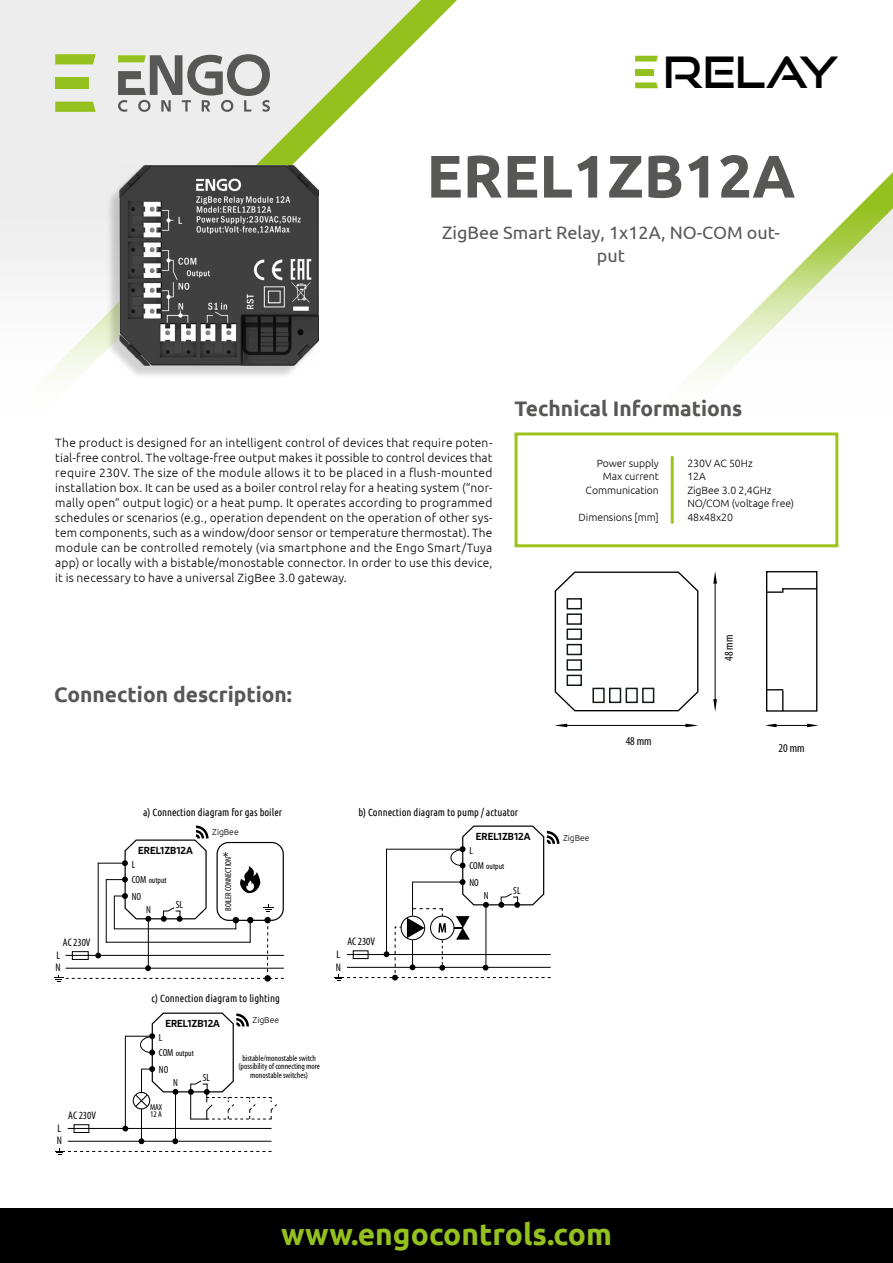
<style>
.page{position:relative;width:893px;height:1263px;background:#fff}
.page>*{position:absolute;margin:0;border:0;box-sizing:border-box;transform-origin:0 0}
.t1{font:700 60px "Ubuntu";color:#575756}
.t2{font:42.9px "Good Times Rg";color:#000}
.t3{font:700 30px "Ubuntu";color:#95c11f}
.t4{font:700 21px "Ubuntu";color:#575756}
.t5{font:18px/22.5px "Ubuntu";color:#575756;text-align:center}
.t6{font:300 12px/15px "Ubuntu";letter-spacing:.015em;color:#000;text-align:justify}
.t7{font:condensed 12px "Myriad Pro";color:#000}
.t8{font:condensed 11.1px "Myriad Pro";color:#000}
.t9{font:condensed 10.95px "Myriad Pro";color:#000}
.t10{font:300 10.5px/13.5px "Ubuntu";letter-spacing:-.005em;color:#000;text-align:right}
.t11{font:10.35px "Ubuntu Condensed";color:#000}
.t12{font:10.35px "Techna Sans";color:#000}
.t13{font:condensed 10.35px/16.5px "Myriad Pro";color:#000}
.t14{font:condensed 8.7px/8.7px "Myriad Pro";color:#000}
.t15{font:300 8.7px "Ubuntu";letter-spacing:-.005em;color:#000}
</style>
<div class="page">
<svg style="left:0;top:0;width:427px;height:208px;fill:#ededed"></svg>
<svg style="left:857px;top:183px;width:36px;height:25px"></svg>
<svg style="left:0;top:208px;width:893px;height:249px"></svg>
<div style="left:0;top:249px;width:893px;height:197px;background:#fff"></div>
<svg style="left:118px;top:54px;width:152px;height:58px;background:#b0b1ad"></svg>
<svg style="left:55px;top:54px;width:41px;height:10px"></svg>
<svg style="left:55px;top:102px;width:41px;height:10px"></svg>
<div style="left:55px;top:77px;width:34px;height:12px;background:#95c11f"></div>
<div style="left:514px;top:432px;width:324px;height:115px;border:3px solid #9cc41b"></div>
<hr style="left:671px;top:456px;width:3px;height:67px;background:#9cc41b">
<div style="left:0;top:1209px;width:893px;height:54px;background:#000"></div>
<hr style="left:715px;top:583px;width:1px;height:116px;background:#000">
<svg style="left:713px;top:699px;width:4px;height:13px"></svg>
<svg style="left:713px;top:571px;width:4px;height:13px"></svg>
<hr style="left:567px;top:725px;width:119px;height:1px;background:#000">
<svg style="left:554px;top:724px;width:13px;height:3px"></svg>
<svg style="left:685px;top:724px;width:13px;height:3px"></svg>
<hr style="left:768px;top:725px;width:40px;height:1px;background:#000">
<svg style="left:765px;top:724px;width:11px;height:3px"></svg>
<svg style="left:807px;top:724px;width:12px;height:3px"></svg>
<div style="left:106px;top:168px;width:212px;height:212px;background:#000;opacity:.18"></div>
<img style="left:119px;top:166px;width:200px;height:199px">
<svg style="left:554px;top:571px;width:145px;height:141px"></svg>
<div style="left:567px;top:598px;width:15px;height:11px;border:2px solid #0f1a12"></div>
<div style="left:567px;top:628px;width:15px;height:12px;border:2px solid #0f1a12"></div>
<div style="left:642px;top:688px;width:12px;height:15px;border:2px solid #0f1a12"></div>
<div style="left:567px;top:659px;width:15px;height:12px;border:2px solid #0f1a12"></div>
<div style="left:609px;top:688px;width:12px;height:15px;border:2px solid #0f1a12"></div>
<div style="left:567px;top:613px;width:15px;height:12px;border:2px solid #0f1a12"></div>
<div style="left:567px;top:644px;width:15px;height:11px;border:2px solid #0f1a12"></div>
<div style="left:626px;top:688px;width:12px;height:15px;border:2px solid #0f1a12"></div>
<div style="left:567px;top:675px;width:15px;height:11px;border:2px solid #0f1a12"></div>
<div style="left:592px;top:688px;width:13px;height:15px;border:2px solid #0f1a12"></div>
<div style="left:766px;top:571px;width:51px;height:141px;border:1px solid #000"></div>
<hr style="left:782px;top:588px;width:35px;height:1px;background:#000">
<svg style="left:766px;top:588px;width:17px;height:5px"></svg>
<svg style="left:766px;top:689px;width:17px;height:22px"></svg>
<svg style="left:635px;top:56px;width:23px;height:6px"></svg>
<svg style="left:635px;top:82px;width:23px;height:6px"></svg>
<div style="left:635px;top:69px;width:19px;height:6px;background:#95c11f"></div>
<svg style="left:54px;top:825px;width:230px;height:157px"></svg>
<svg style="left:334px;top:825px;width:226px;height:156px"></svg>
<svg style="left:55px;top:1012px;width:222px;height:143px"></svg>
<h2 class="t2" style="left:664px;top:46px;width:177px">RELAY</h2>
<h1 class="t1" style="left:426px;top:140px;width:370px">EREL1ZB12A</h1>
<h3 class="t5" style="left:442px;top:221px;width:339px">ZigBee Smart Relay, 1x12A, NO-COM out&shy;put</h3>
<p class="t6" style="left:55px;top:435px;width:439px">The product is designed for an intelligent control of devices that require poten&shy;tial-free control. The voltage-free output makes it possible to control devices that require 230V. The size of the module allows it to be placed in a flush-mounted installation box. It can be used as a boiler control relay for a heating system (“nor&shy;mally open” output logic) or a heat pump. It operates according to programmed schedules or scenarios (e.g., operation dependent on the operation of other sys&shy;tem components, such as a window/door sensor or temperature thermostat). The module can be controlled remotely (via smartphone and the Engo Smart/Tuya app) or locally with a bistable/monostable connector. In order to use this device, it is necessary to have a universal ZigBee 3.0 gateway.</p>
<h3 class="t4" style="left:54px;top:681px;width:240px">Connection description:</h3>
<h3 class="t4" style="left:514px;top:396px;width:229px">Technical Informations</h3>
<p class="t10" style="left:586px;top:456px;width:75px">Power supply<br>Max current<br>Communication</p>
<p class="t10" style="left:579px;top:510px;width:82px">Dimensions [mm]</p>
<p class="t10" style="left:687px;top:456px;width:108px;text-align:left">230V AC 50Hz<br>12A<br>ZigBee 3.0 2,4GHz<br>NO/COM (voltage free)<br>48x48x20</p>
<p class="t7" style="left:626px;top:734px;width:28px">48 mm</p>
<p class="t7" style="left:722px;top:661px;width:28px;rotate:-90deg">48 mm</p>
<p class="t7" style="left:779px;top:741px;width:28px">20 mm</p>
<p class="t9" style="left:63px;top:936px;width:29px">AC 230V</p>
<p class="t9" style="left:56px;top:948px;width:5px">L</p>
<p class="t8" style="left:56px;top:961px;width:7px">N</p>
<p class="t9" style="left:68px;top:1109px;width:29px">AC 230V</p>
<p class="t9" style="left:57px;top:1121px;width:5px">L</p>
<p class="t8" style="left:57px;top:1134px;width:7px">N</p>
<p class="t11" style="left:143px;top:806px;width:141px">a) Connection diagram for gas boiler</p>
<p class="t12" style="left:138px;top:845px;width:56px">EREL1ZB12A</p>
<p class="t13" style="left:132px;top:856px;width:5px">L</p>
<p class="t13" style="left:132px;top:871px;width:16px">COM<br>NO</p>
<p class="t14" style="left:149px;top:876px;width:20px">output</p>
<p class="t13" style="left:146px;top:901px;width:6px">N</p>
<p class="t13" style="left:176px;top:896px;width:9px">SL</p>
<p class="t15" style="left:212px;top:827px;width:28px">ZigBee</p>
<p class="t14" style="left:224px;top:911px;width:55px;rotate:-90deg">BOILER CONNECTION</p>
<p class="t11" style="left:151px;top:992px;width:130px">c) Connection diagram to lighting</p>
<p class="t12" style="left:165px;top:1018px;width:56px">EREL1ZB12A</p>
<p class="t13" style="left:159px;top:1029px;width:5px">L</p>
<p class="t13" style="left:159px;top:1044px;width:16px">COM<br>NO</p>
<p class="t14" style="left:176px;top:1049px;width:20px">output</p>
<p class="t14" style="left:150px;top:1104px;width:14px;line-height:6.9px">MAX<br>12 A</p>
<p class="t13" style="left:173px;top:1074px;width:6px">N</p>
<p class="t13" style="left:203px;top:1069px;width:9px">SL</p>
<p class="t15" style="left:253px;top:1015px;width:28px">ZigBee</p>
<p class="t14" style="left:238px;top:1053px;width:83px;text-align:center">bistable/monostable switch (possibility of connecting more monostable switches)</p>
<p class="t11" style="left:358px;top:806px;width:161px">b) Connection diagram to pump / actuator</p>
<p class="t12" style="left:476px;top:831px;width:56px">EREL1ZB12A</p>
<p class="t9" style="left:347px;top:935px;width:29px">AC 230V</p>
<p class="t9" style="left:337px;top:948px;width:5px">L</p>
<p class="t8" style="left:336px;top:960px;width:7px">N</p>
<p class="t13" style="left:469px;top:842px;width:5px">L</p>
<p class="t13" style="left:469px;top:857px;width:16px">COM<br>NO</p>
<p class="t14" style="left:486px;top:862px;width:20px">output</p>
<p class="t13" style="left:484px;top:887px;width:6px">N</p>
<p class="t13" style="left:513px;top:882px;width:9px">SL</p>
<p class="t15" style="left:563px;top:832px;width:28px">ZigBee</p>
<h3 class="t3" style="left:281px;top:1216px;width:332px">www.engocontrols.com</h3>
</div>
